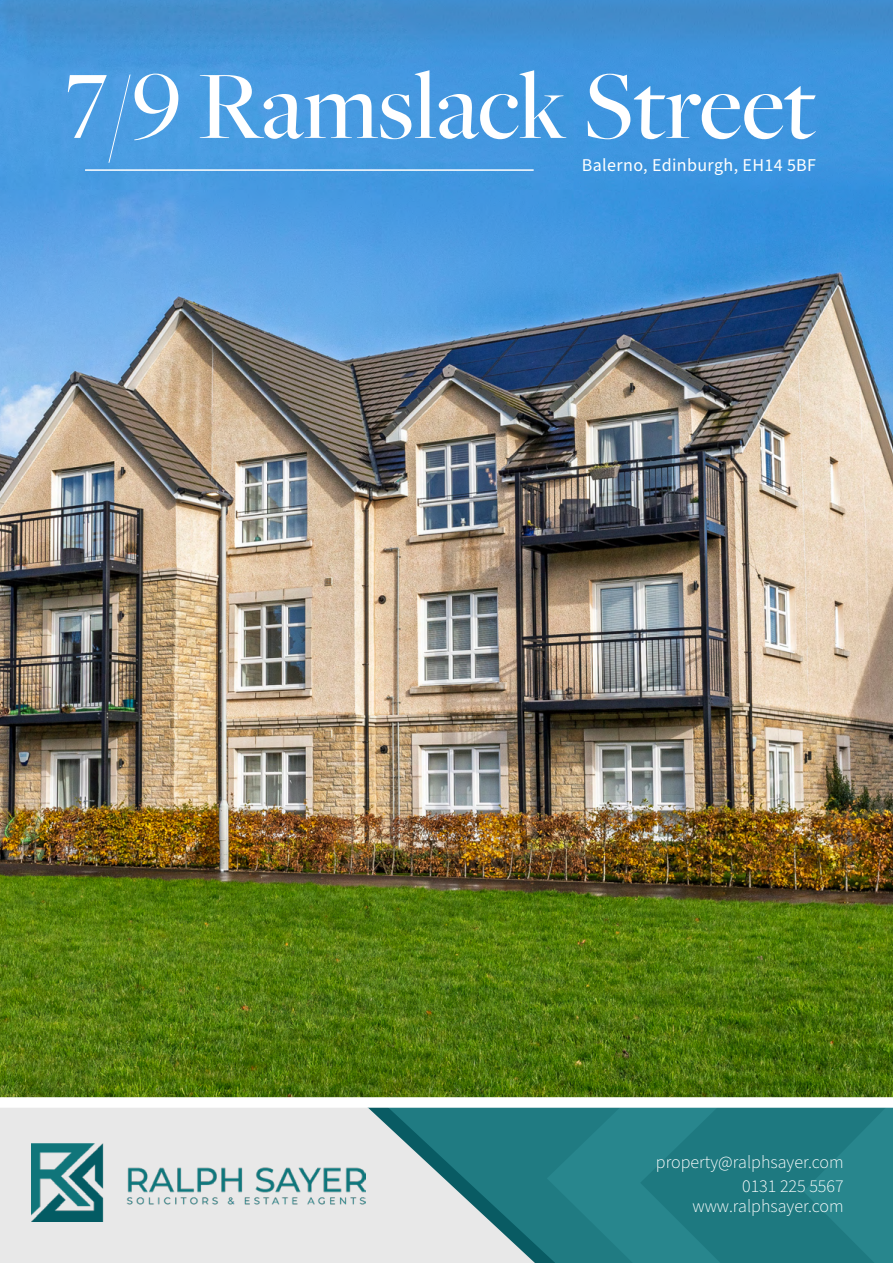
<style>
.page{position:relative;width:893px;height:1263px;background:#fff}
.page>*{position:absolute;margin:0;border:0;box-sizing:border-box;transform-origin:0 0}
.t1{font:500 100.5px "Freight Big Pro";color:#fff}
.t2{font:300 18px "Source Sans Pro";color:#fff}
.t3{font:18px "Source Sans Pro";letter-spacing:.02em;color:#fff}
</style>
<div class="page">
<svg style="left:535px;top:1108px;width:358px;height:155px;background:#227e85"></svg>
<svg style="left:0;top:1108px;width:535px;height:155px;background:#b8cdce"></svg>
<img style="left:0;top:0;width:893px;height:1097px">
<img style="left:32px;top:1143px;width:334px;height:79px">
<hr style="left:85px;top:169px;width:449px;height:2px;background:#fff">
<p class="t1" style="left:66px;top:40px;width:752px">7/9 Ramslack Street</p>
<p class="t3" style="left:582px;top:153px;width:236px">Balerno, Edinburgh, EH14 5BF</p>
<p class="t2" style="left:656px;top:1150px;width:189px">property@ralphsayer.com</p>
<p class="t2" style="left:742px;top:1173px;width:103px">0131 225 5567</p>
<p class="t2" style="left:692px;top:1193px;width:153px">www.ralphsayer.com</p>
</div>
